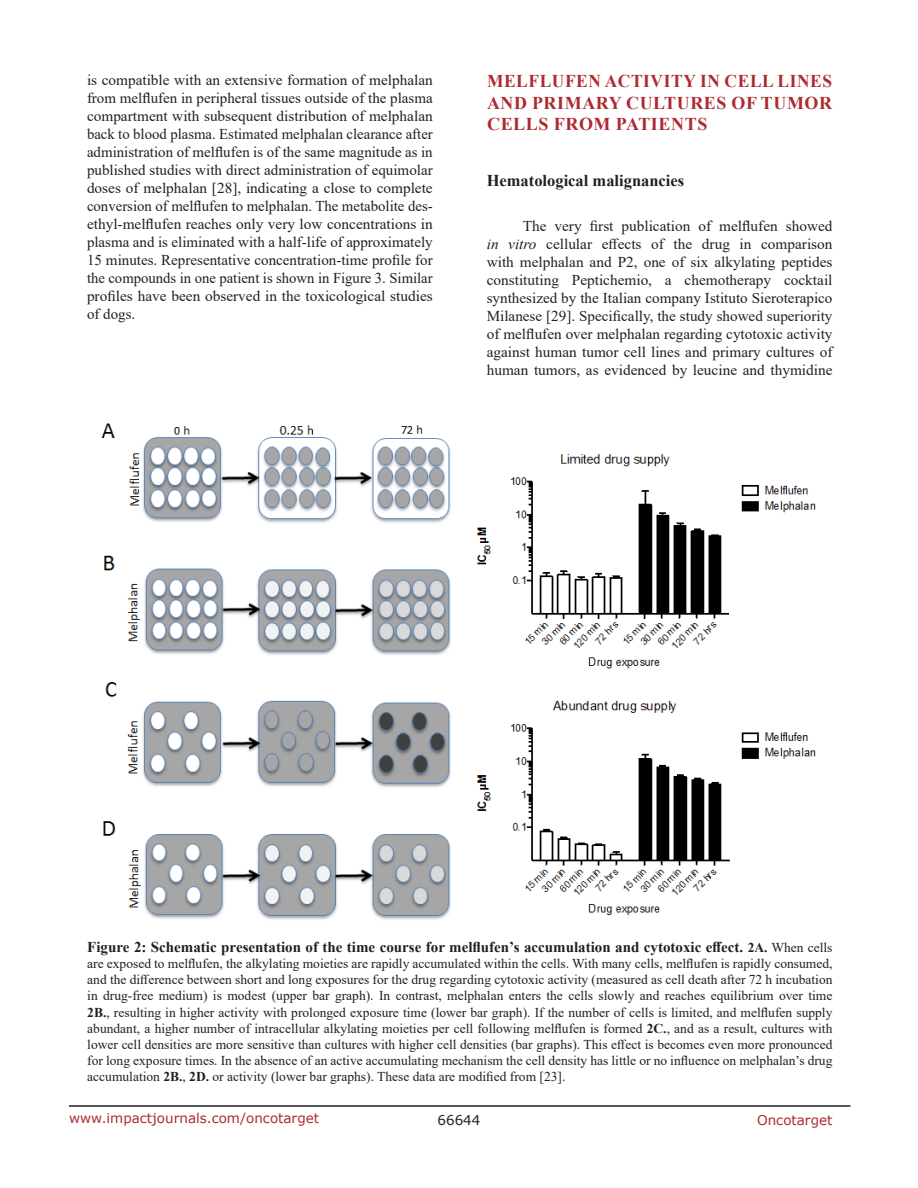
<style>
.page{position:relative;width:918px;height:1188px;background:#fff}
.page>*{position:absolute;margin:0;border:0;box-sizing:border-box;transform-origin:0 0}
.Heading{font:700 18px/21.6px "Times New Roman";letter-spacing:.035em;color:#ac2b31;text-align:justify}
.SubHeading{font:700 16.5px "Times New Roman";color:#221f22}
.BodyText{font:15px/18px "Times New Roman";color:#221f22;text-align:justify}
.FigureText{font:700 15px "Times New Roman";color:#221f22}
.FigureText-2{font:13.5px/16.2px "Times New Roman";color:#221f22;text-align:justify}
.t1{font:13.5px "Verdana";color:#ac2b31}
.t2{font:13.5px "Verdana";color:#221f22}
.s1{font-style:italic}
.s2{font-size:13.5px}
.s3{font-weight:400;font-size:13.5px}
.s4{font-weight:700}
</style>
<div class="page">
<hr style="left:69px;top:1105px;width:781px;height:2px;background:#231f20">
<img style="left:101px;top:423px;width:715px;height:497px">
<p class="BodyText" style="left:87px;top:71px;width:347px">is compatible with an extensive formation of melphalan from melflufen in peripheral tissues outside of the plasma compartment with subsequent distribution of melphalan back to blood plasma. Estimated melphalan clearance after administration of melflufen is of the same magnitude as in published studies with direct administration of equimolar doses of melphalan [28], indicating a close to complete conversion of melflufen to melphalan. The metabolite des&shy;ethyl-melflufen reaches only very low concentrations in plasma and is eliminated with a half-life of approximately 15 minutes. Representative concentration-time profile for the compounds in one patient is shown in Figure 3. Similar profiles have been observed in the toxicological studies of dogs.</p>
<p class="Heading" style="left:487px;top:70px;width:347px">MELFLUFEN ACTIVITY IN CELL LINES AND PRIMARY CULTURES OF TUMOR CELLS FROM PATIENTS</p>
<p class="SubHeading" style="left:487px;top:169px;width:199px">Hematological malignancies</p>
<p class="BodyText" style="left:487px;top:217px;width:347px;text-indent:36px">The very first publication of melflufen showed <span class="s1">in vitro</span> cellular effects of the drug in comparison with melphalan and P2, one of six alkylating peptides constituting Peptichemio, a chemotherapy cocktail synthesized by the Italian company Istituto Sieroterapico Milanese [29]. Specifically, the study showed superiority of melflufen over melphalan regarding cytotoxic activity against human tumor cell lines and primary cultures of human tumors, as evidenced by leucine and thymidine</p>
<p class="FigureText" style="left:87px;top:936px;width:747px">Figure 2: Schematic presentation of the time course for melflufen’s accumulation and cytotoxic effect. <span class="s2">2A.</span> <span class="s3">When cells</span></p>
<p class="FigureText-2" style="left:87px;top:955px;width:747px">are exposed to melflufen, the alkylating moieties are rapidly accumulated within the cells. With many cells, melflufen is rapidly consumed, and the difference between short and long exposures for the drug regarding cytotoxic activity (measured as cell death after 72 h incubation in drug-free medium) is modest (upper bar graph). In contrast, melphalan enters the cells slowly and reaches equilibrium over time <span class="s4">2B.</span>, resulting in higher activity with prolonged exposure time (lower bar graph). If the number of cells is limited, and melflufen supply abundant, a higher number of intracellular alkylating moieties per cell following melflufen is formed <span class="s4">2C.</span>, and as a result, cultures with lower cell densities are more sensitive than cultures with higher cell densities (bar graphs). This effect is becomes even more pronounced for long exposure times. In the absence of an active accumulating mechanism the cell density has little or no influence on melphalan’s drug accumulation <span class="s4">2B.</span>, <span class="s4">2D.</span> or activity (lower bar graphs). These data are modified from [23].</p>
<p class="t1" style="left:69px;top:1109px;width:252px">www.impactjournals.com/oncotarget</p>
<p class="t2" style="left:438px;top:1111px;width:44px">66644</p>
<p class="t1" style="left:757px;top:1111px;width:77px">Oncotarget</p>
</div>
